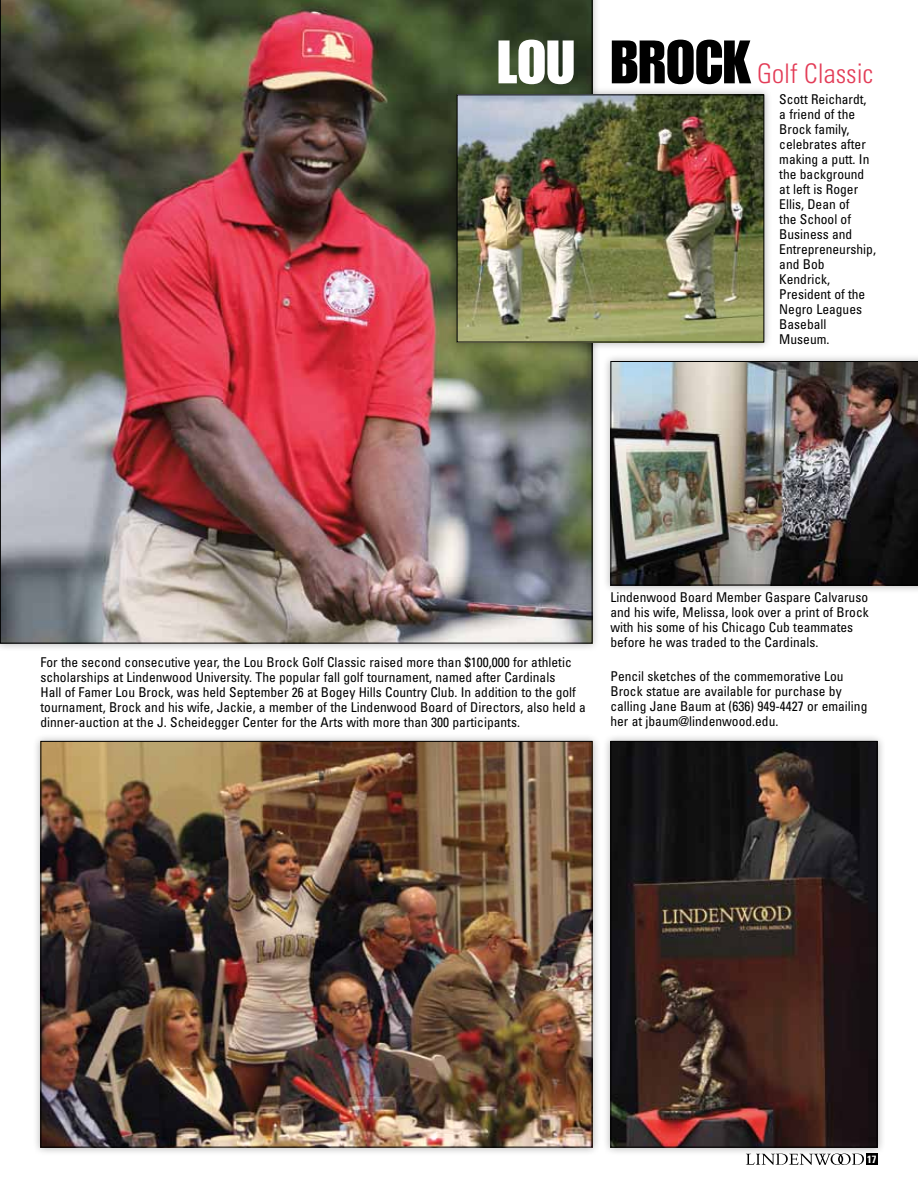
<style>
.page{position:relative;width:918px;height:1188px;background:#fff}
.page>*{position:absolute;margin:0;border:0;box-sizing:border-box;transform-origin:0 0}
.t1{font:60px "Impact LT Std";color:#000}
.t2{font:60px "Impact LT Std";color:#fff}
.t3{font:300 condensed 27px "Univers";color:#e33c57}
.t4{font:condensed 13.5px/15px "Univers LT Std";color:#000}
.t5{font:700 condensed 10.5px "Univers";color:#fff}
</style>
<div class="page">
<svg style="left:746px;top:1156px;width:118px;height:9px"></svg>
<div style="left:866px;top:1154px;width:11px;height:11px;background:#000"></div>
<div style="left:0;top:0;width:601px;height:652px;background:#000;opacity:.3"></div>
<img style="left:0;top:0;width:592px;height:644px">
<div style="left:32px;top:733px;width:569px;height:423px;background:#000;opacity:.3"></div>
<img style="left:42px;top:743px;width:548px;height:403px">
<div style="left:602px;top:733px;width:284px;height:423px;background:#000;opacity:.3"></div>
<img style="left:612px;top:743px;width:264px;height:403px">
<div style="left:610px;top:741px;width:268px;height:407px;border:1px solid #000"></div>
<div style="left:602px;top:353px;width:316px;height:241px;background:#000;opacity:.3"></div>
<img style="left:610px;top:361px;width:308px;height:224px">
<div style="left:449px;top:86px;width:324px;height:265px;background:#000;opacity:.3"></div>
<img style="left:459px;top:96px;width:303px;height:244px">
<div style="left:457px;top:94px;width:307px;height:248px;border:1px solid #000"></div>
<h1 class="t2" style="left:497px;top:27px;width:79px">LOU</h1>
<h1 class="t1" style="left:610px;top:27px;width:142px">BROCK</h1>
<h2 class="t3" style="left:757px;top:58px;width:118px">Golf Classic</h2>
<p class="t4" style="left:779px;top:92px;width:98px">Scott Reichardt, a friend of the<br>Brock family, celebrates after making a putt. In the background at left is Roger<br>Ellis, Dean of<br>the School of<br>Business and<br>Entrepreneurship, and Bob<br>Kendrick,<br>President of the<br>Negro Leagues<br>Baseball<br>Museum.</p>
<p class="t4" style="left:40px;top:654px;width:547px">For the second consecutive year, the Lou Brock Golf Classic raised more than $100,000 for athletic scholarships at Lindenwood University. The popular fall golf tournament, named after Cardinals<br>Hall of Famer Lou Brock, was held September 26 at Bogey Hills Country Club. In addition to the golf tournament, Brock and his wife, Jackie, a member of the Lindenwood Board of Directors, also held a dinner-auction at the J. Scheidegger Center for the Arts with more than 300 participants.</p>
<p class="t4" style="left:610px;top:590px;width:260px">Lindenwood Board Member Gaspare Calvaruso and his wife, Melissa, look over a print of Brock with his some of his Chicago Cub teammates before he was traded to the Cardinals.</p>
<p class="t4" style="left:610px;top:669px;width:258px">Pencil sketches of the commemorative Lou Brock statue are available for purchase by calling Jane Baum at (636) 949-4427 or emailing her at jbaum@lindenwood.edu.</p>
<p class="t5" style="left:867px;top:1153px;width:11px">17</p>
</div>
